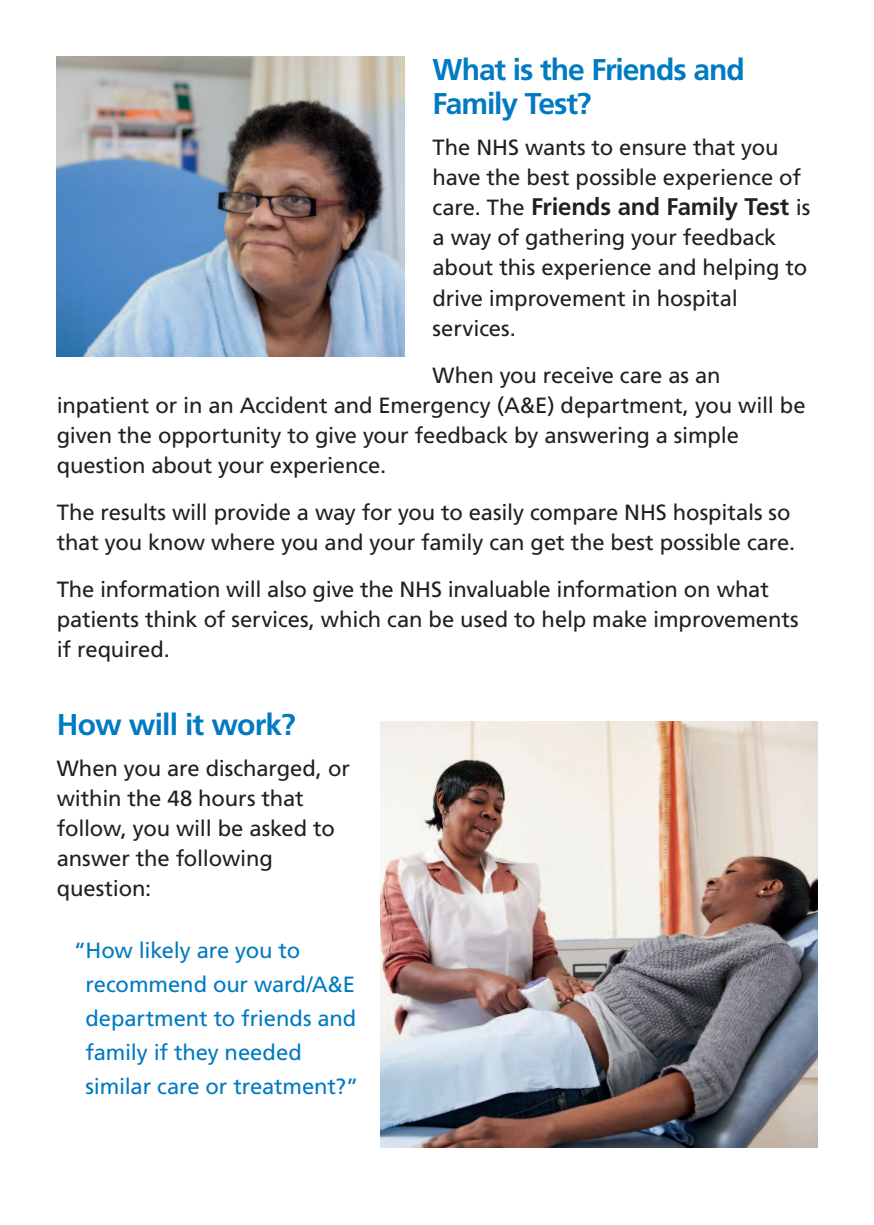
<style>
.page{position:relative;width:874px;height:1225px;background:#fff}
.page>*{position:absolute;margin:0;border:0;box-sizing:border-box;transform-origin:0 0}
.t1{font:700 30px/34px "Frutiger";letter-spacing:-.035em;color:#007ac2}
.t2{font:700 24px "Frutiger";letter-spacing:-.005em;color:#231f20}
.t3{font:22px/30px "Frutiger";letter-spacing:-.005em;color:#231f20}
.t4{font:22px/34px "Frutiger";letter-spacing:-.01em;color:#007ac2}
.s1{font-weight:400;font-size:22px}
</style>
<div class="page">
<img style="left:57px;top:56px;width:347px;height:300px">
<img style="left:380px;top:721px;width:436px;height:427px">
<h1 class="t1" style="left:432px;top:52px;width:313px">What is the Friends and<br>Family Test?</h1>
<p class="t3" style="left:432px;top:133px;width:370px">The NHS wants to ensure that you have the best possible experience of</p>
<p class="t2" style="left:432px;top:193px;width:379px"><span class="s1">care. The</span> Friends and Family Test <span class="s1">is</span></p>
<p class="t3" style="left:432px;top:223px;width:376px">a way of gathering your feedback about this experience and helping to drive improvement in hospital services.</p>
<p class="t3" style="left:57px;top:360px;width:750px;text-indent:375px">When you receive care as an inpatient or in an Accident and Emergency (A&amp;E) department, you will be given the opportunity to give your feedback by answering a simple question about your experience.</p>
<p class="t3" style="left:57px;top:497px;width:739px">The results will provide a way for you to easily compare NHS hospitals so that you know where you and your family can get the best possible care.</p>
<p class="t3" style="left:57px;top:574px;width:743px">The information will also give the NHS invaluable information on what patients think of services, which can be used to help make improvements if required.</p>
<h1 class="t1" style="left:57px;top:707px;width:240px">How will it work?</h1>
<p class="t3" style="left:57px;top:753px;width:294px">When you are discharged, or within the 48 hours that follow, you will be asked to answer the following question:</p>
<p class="t4" style="left:85px;top:933px;width:274px;text-indent:-12px">“How likely are you to recommend our ward/A&amp;E department to friends and family if they needed similar care or treatment?”</p>
</div>
